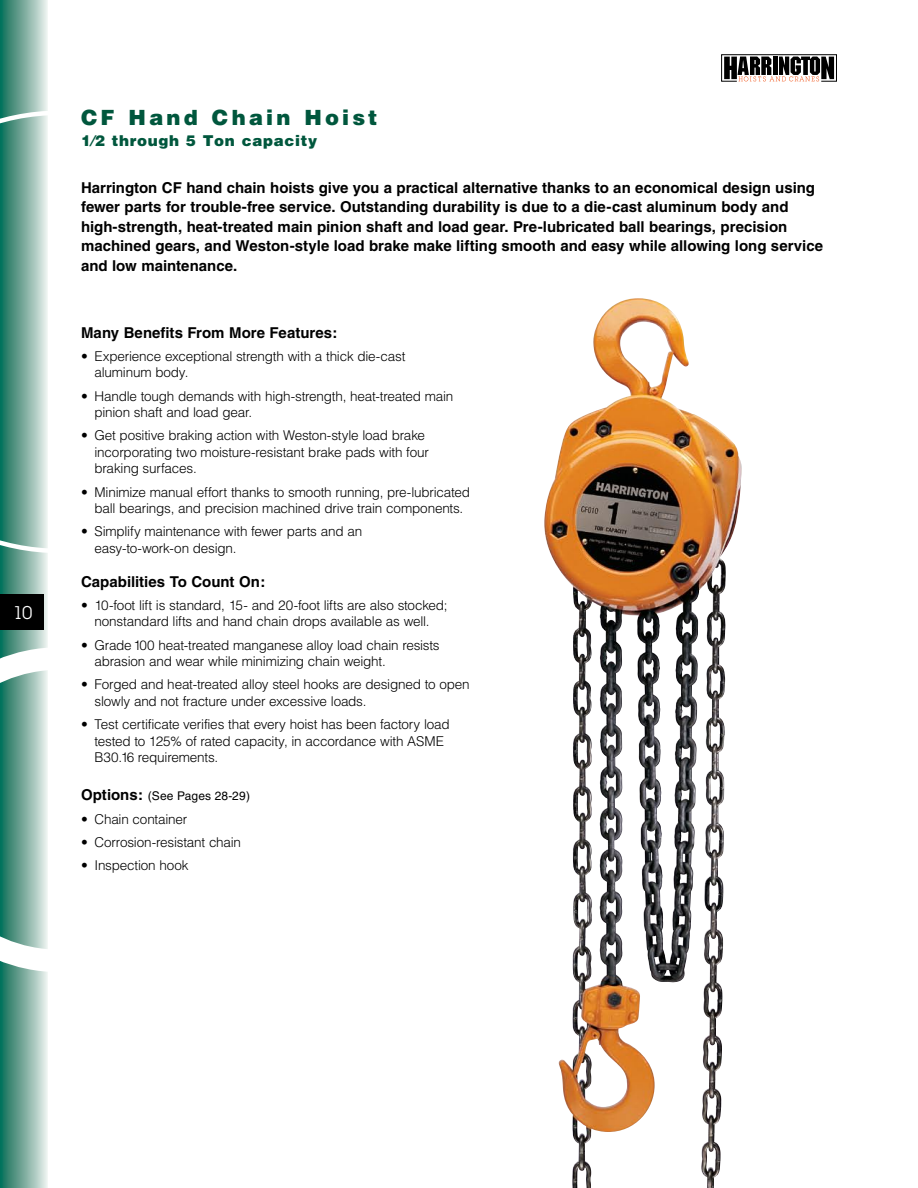
<style>
.page{position:relative;width:918px;height:1188px;background:#fff}
.page>*{position:absolute;margin:0;border:0;box-sizing:border-box;transform-origin:0 0}
.t1{font:900 21px "Helvetica";letter-spacing:.155em;color:#00573d}
.t2{font:18px "Lubalin Graph";color:#fff}
.t3{font:700 15px/19.5px "Helvetica";color:#000}
.t4{font:900 15px "Helvetica";color:#00573d}
.t5{font:300 13.5px/16.5px "Helvetica";letter-spacing:-.015em;color:#000}
.t6{font:12px "Helvetica";letter-spacing:.005em;color:#000}
.s1{font-weight:700;font-size:15px}
</style>
<div class="page">
<div style="left:0;top:0;width:47px;height:1188px;background:linear-gradient(to right,#0b6c54,#e7ece8)"></div>
<svg style="left:0;top:111px;width:48px;height:442px"></svg>
<svg style="left:0;top:647px;width:48px;height:325px"></svg>
<div style="left:0;top:594px;width:44px;height:36px;background:#000"></div>
<svg style="left:721px;top:54px;width:116px;height:28px"></svg>
<img style="left:593px;top:298px;width:149px;height:890px">
<img style="left:544px;top:342px;width:87px;height:846px">
<h2 class="t2" style="left:13px;top:601px;width:21px">10</h2>
<h1 class="t1" style="left:81px;top:104px;width:298px">CF Hand Chain Hoist</h1>
<p class="t4" style="left:81px;top:131px;width:238px">1⁄2 through 5 Ton capacity</p>
<p class="t3" style="left:81px;top:177px;width:744px">Harrington CF hand chain hoists give you a practical alternative thanks to an economical design using fewer parts for trouble-free service. Outstanding durability is due to a die-cast aluminum body and high-strength, heat-treated main pinion shaft and load gear. Pre-lubricated ball bearings, precision machined gears, and Weston-style load brake make lifting smooth and easy while allowing long service and low maintenance.</p>
<p class="t3" style="left:81px;top:322px;width:258px">Many Benefits From More Features:</p>
<p class="t5" style="left:94px;top:347px;width:313px;text-indent:-14px">• Experience exceptional strength with a thick die-cast aluminum body.</p>
<p class="t5" style="left:94px;top:387px;width:360px;text-indent:-14px">• Handle tough demands with high-strength, heat-treated main pinion shaft and load gear.</p>
<p class="t5" style="left:94px;top:427px;width:336px;text-indent:-14px">• Get positive braking action with Weston-style load brake incorporating two moisture-resistant brake pads with four braking surfaces.</p>
<p class="t5" style="left:81px;top:483px;width:391px;text-align:center">• Minimize manual effort thanks to smooth running, pre-lubricated ball bearings, and precision machined drive train components.</p>
<p class="t5" style="left:94px;top:523px;width:269px;text-indent:-14px">• Simplify maintenance with fewer parts and an easy-to-work-on design.</p>
<p class="t3" style="left:81px;top:571px;width:186px">Capabilities To Count On:</p>
<p class="t5" style="left:81px;top:596px;width:368px;text-align:center">• 10-foot lift is standard, 15- and 20-foot lifts are also stocked; nonstandard lifts and hand chain drops available as well.</p>
<p class="t5" style="left:94px;top:636px;width:347px;text-indent:-14px">• Grade 100 heat-treated manganese alloy load chain resists abrasion and wear while minimizing chain weight.</p>
<p class="t5" style="left:94px;top:676px;width:377px;text-indent:-14px">• Forged and heat-treated alloy steel hooks are designed to open slowly and not fracture under excessive loads.</p>
<p class="t5" style="left:94px;top:716px;width:357px;text-indent:-14px">• Test certificate verifies that every hoist has been factory load tested to 125% of rated capacity, in accordance with AS ME<br>B30.16 requirements.</p>
<p class="t6" style="left:81px;top:789px;width:171px"><span class="s1">Options:</span> (See Pages 28-29)</p>
<p class="t5" style="left:81px;top:810px;width:108px">• Chain container</p>
<p class="t5" style="left:81px;top:833px;width:162px">• Corrosion-resistant chain</p>
<p class="t5" style="left:81px;top:857px;width:109px">• I nspection hook</p>
</div>
